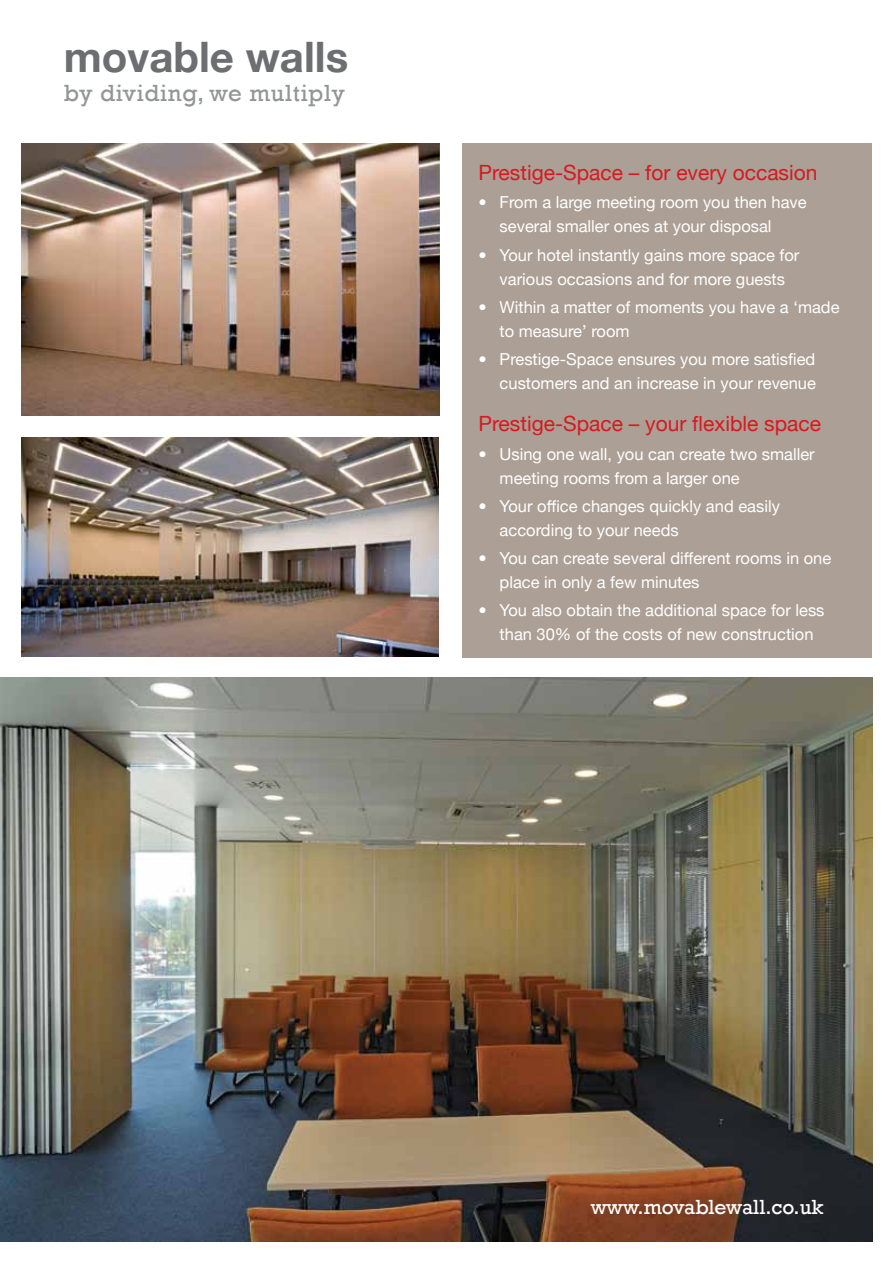
<style>
.page{position:relative;width:893px;height:1263px;background:#fff}
.page>*{position:absolute;margin:0;border:0;box-sizing:border-box;transform-origin:0 0}
.t1{font:700 42px "Helvetica Neue";color:#6d6e71}
.t2{font:24px "Rockwell";letter-spacing:.03em;color:#939598}
.t3{font:21px "Helvetica Neue";color:#d71920}
.t4{font:21px "Rockwell";color:#fff}
.t5{font:16.5px/24px "Helvetica Neue";color:#fff}
</style>
<div class="page">
<img style="left:0;top:677px;width:873px;height:565px">
<div style="left:462px;top:143px;width:410px;height:515px;background:#ac9f95"></div>
<img style="left:21px;top:438px;width:417px;height:218px">
<img style="left:21px;top:143px;width:418px;height:273px">
<h1 class="t1" style="left:64px;top:19px;width:286px">movable walls</h1>
<h2 class="t2" style="left:64px;top:79px;width:283px">by dividing, we multiply</h2>
<p class="t3" style="left:478px;top:155px;width:341px">Prestige-Space – for every occasion</p>
<p class="t5" style="left:500px;top:189px;width:309px;text-indent:-21px">• From a large meeting room you then have several smaller ones at your disposal</p>
<p class="t5" style="left:478px;top:242px;width:323px;text-align:center">• Your hotel instantly gains more space for various occasions and for more guests</p>
<p class="t5" style="left:500px;top:294px;width:341px;text-indent:-21px">• Within a matter of moments you have a ‘made to measure’ room</p>
<p class="t5" style="left:478px;top:346px;width:339px;text-align:right">• Prestige-Space ensures you more satisfied customers and an increase in your revenue</p>
<p class="t3" style="left:478px;top:406px;width:344px">Prestige-Space – your flexible space</p>
<p class="t5" style="left:500px;top:441px;width:317px;text-indent:-21px">• Using one wall, you can create two smaller meeting rooms from a larger one</p>
<p class="t5" style="left:500px;top:493px;width:282px;text-indent:-21px">• Your office changes quickly and easily according to your needs</p>
<p class="t5" style="left:500px;top:545px;width:333px;text-indent:-21px">• You can create several different rooms in one place in only a few minutes</p>
<p class="t5" style="left:500px;top:597px;width:326px;text-indent:-21px">• You also obtain the additional space for less than 30% of the costs of new construction</p>
<p class="t4" style="left:591px;top:1194px;width:234px">www.movablewall.co.uk</p>
</div>
